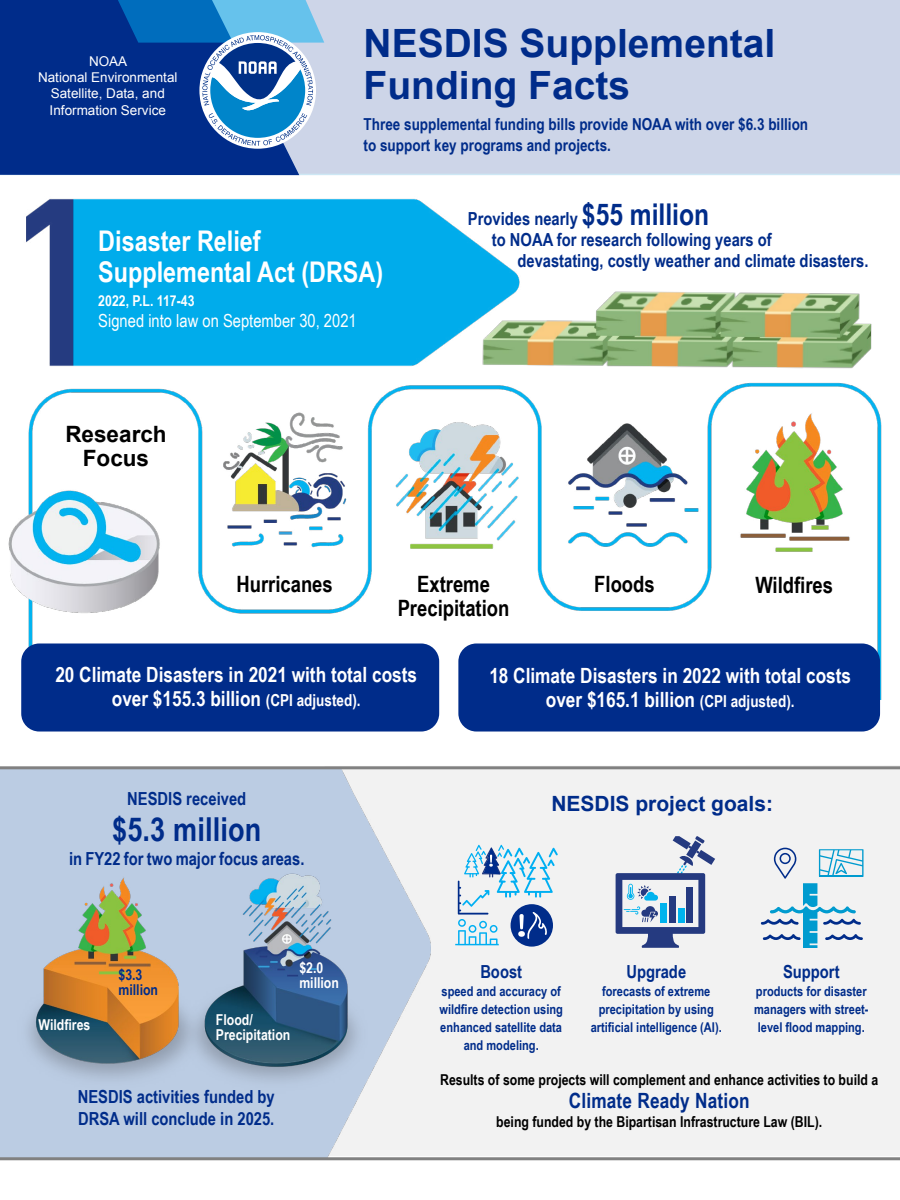
<style>
.page{position:relative;width:900px;height:1200px;background:#fff}
.page>*{position:absolute;margin:0;border:0;box-sizing:border-box;transform-origin:0 0}
.H1_Title{font:700 39px/42px "Arial";color:#002c8a}
.t1{font:700 33px "Arial Narrow";letter-spacing:.005em;color:#002c8a}
.H2_white_text_Left{font:700 28.5px/31.5px "Arial Narrow";color:#fff}
.H3__Black_condensed{font:700 22.5px/24px "Arial Narrow";color:#000;text-align:center}
.t2{font:700 22.5px/24px "Arial";color:#000;text-align:center}
.H4__white{font:700 21px/24px "Arial Narrow";color:#fff;text-align:center}
.t3{font:700 21px "Arial";color:#002c8a}
.Body_Text__Info_2{font:700 21px "Arial Narrow";letter-spacing:.01em;color:#002c8a}
.H4__blue{font:700 18px/22.5px "Arial Narrow";color:#002c8a}
.Body_Text__White{font:18px "Arial Narrow";color:#fff}
.icon_text_page_1{font:700 18px "Arial Narrow";color:#002c8a}
.icon_text_page_1_nex{font:700 18px "Arial Narrow";color:#002c8a}
.Sub-title{font:700 16.5px/21px "Arial Narrow";color:#002c8a}
.Body_Text__Info_2-2{font:700 15px "Arial Narrow";color:#000}
.H5__Info_words_White{font:700 15px/15px "Arial Narrow";color:#fff}
.Law_Name_white{font:700 15px "Arial Narrow";color:#fff}
.H5__Info_words_White-2{font:700 15px/15px "Arial Narrow";color:#002c8a}
.icon_text_page_1-2{font:700 13.5px/18px "Arial Narrow";color:#002c8a;text-align:center}
.NESDIS_Name{font:13.5px/16.2px "Arial";color:#fff;text-align:center}
.icon_text_page_1_nex-2{font:700 13.5px/18px "Arial Narrow";color:#002c8a}
.s1{font-size:30px}
.s2{font-size:16.5px}
</style>
<div class="page">
<div style="left:463px;top:769px;width:437px;height:387px;background:#f2f2f2"></div>
<img style="left:0;top:769px;width:463px;height:388px">
<img style="left:26px;top:198px;width:494px;height:168px">
<img style="left:8px;top:385px;width:874px;height:314px">
<div style="left:458px;top:644px;width:422px;height:88px;background:#002c8a;border-radius:18px"></div>
<div style="left:21px;top:644px;width:418px;height:88px;background:#002c8a;border-radius:18px"></div>
<hr style="left:0;top:766px;width:900px;height:3px;background:#818181">
<hr style="left:0;top:1157px;width:900px;height:3px;background:#818181">
<div style="left:299px;top:0;width:601px;height:175px;background:#cdd5e8"></div>
<div style="left:0;top:0;width:299px;height:176px;background:#002c8a"></div>
<svg style="left:108px;top:0;width:216px;height:146px;background:#3d78b8"></svg>
<img style="left:474px;top:290px;width:398px;height:95px">
<img style="left:2px;top:867px;width:371px;height:238px">
<svg style="left:511px;top:904px;width:42px;height:43px"></svg>
<svg style="left:455px;top:845px;width:103px;height:100px"></svg>
<svg style="left:616px;top:836px;width:99px;height:112px"></svg>
<svg style="left:761px;top:848px;width:103px;height:100px"></svg>
<p class="NESDIS_Name" style="left:38px;top:53px;width:141px">NOAA<br>National Environmental<br>Satellite, Data, and<br>Information Service</p>
<h1 class="H1_Title" style="left:364px;top:23px;width:413px">NESDIS Supplemental<br>Funding Facts</h1>
<p class="Sub-title" style="left:364px;top:112px;width:446px">Three supplemental funding bills provide NOAA with over $6.3 billion to support key programs and projects.</p>
<h2 class="H2_white_text_Left" style="left:98px;top:224px;width:286px">Disaster Relief<br>Supplemental Act (DRSA)</h2>
<p class="Law_Name_white" style="left:98px;top:289px;width:98px">2022, P.L. 117-43</p>
<p class="Body_Text__White" style="left:98px;top:308px;width:260px">Signed into law on September 30, 2021</p>
<h3 class="t2" style="left:65px;top:423px;width:103px">Research<br>Focus</h3>
<p class="H4__blue" style="left:468px;top:207px;width:243px">Provides nearly <span class="s1">$55 million</span></p>
<p class="H4__blue" style="left:492px;top:228px;width:281px">to NOAA for research following years of</p>
<p class="H4__blue" style="left:517px;top:249px;width:353px">devastating, costly weather and climate disasters.</p>
<p class="H3__Black_condensed" style="left:236px;top:571px;width:98px">Hurricanes</p>
<p class="H3__Black_condensed" style="left:398px;top:571px;width:113px">Extreme<br>Precipitation</p>
<p class="H3__Black_condensed" style="left:594px;top:571px;width:62px">Floods</p>
<p class="H3__Black_condensed" style="left:755px;top:571px;width:79px">Wildfires</p>
<p class="H4__white" style="left:55px;top:661px;width:363px">20 Climate Disasters in 2021 with total costs over $155.3 billion <span class="s2">(CPI adjusted).</span></p>
<p class="H4__white" style="left:489px;top:663px;width:363px">18 Climate Disasters in 2022 with total costs over $165.1 billion <span class="s2">(CPI adjusted).</span></p>
<h3 class="H4__blue" style="left:127px;top:787px;width:120px">NESDIS received</h3>
<h3 class="t1" style="left:112px;top:805px;width:151px">$5.3 million</h3>
<h3 class="H4__blue" style="left:69px;top:847px;width:237px">in FY22 for two major focus areas.</h3>
<p class="H5__Info_words_White" style="left:39px;top:1017px;width:53px">Wildfires</p>
<p class="H5__Info_words_White-2" style="left:118px;top:966px;width:41px">$3.3 million</p>
<p class="H5__Info_words_White" style="left:299px;top:960px;width:41px">$2.0 million</p>
<p class="H5__Info_words_White" style="left:216px;top:1011px;width:76px">Flood/<br>Precipitation</p>
<p class="H4__blue" style="left:78px;top:1084px;width:198px">NESDIS activities funded by<br>DRSA will conclude in 2025.</p>
<h3 class="t3" style="left:551px;top:790px;width:223px">NESDIS project goals:</h3>
<p class="icon_text_page_1" style="left:480px;top:958px;width:43px">Boost</p>
<p class="icon_text_page_1-2" style="left:439px;top:981px;width:125px">speed and accuracy of wildfire detection using enhanced satellite data and modeling.</p>
<p class="icon_text_page_1" style="left:626px;top:958px;width:61px">Upgrade</p>
<p class="icon_text_page_1-2" style="left:591px;top:981px;width:133px">forecasts of extreme precipitation by using artificial intelligence (AI).</p>
<p class="icon_text_page_1_nex" style="left:783px;top:958px;width:58px">Support</p>
<p class="icon_text_page_1_nex-2" style="left:754px;top:981px;width:116px">products for disaster managers with street&shy;level flood mapping.</p>
<p class="Body_Text__Info_2-2" style="left:440px;top:1069px;width:440px">Results of some projects will complement and enhance activities to build a</p>
<p class="Body_Text__Info_2" style="left:569px;top:1084px;width:183px">Climate Ready Nation</p>
<p class="Body_Text__Info_2-2" style="left:496px;top:1111px;width:328px">being funded by the Bipartisan Infrastructure Law (BIL).</p>
</div>
